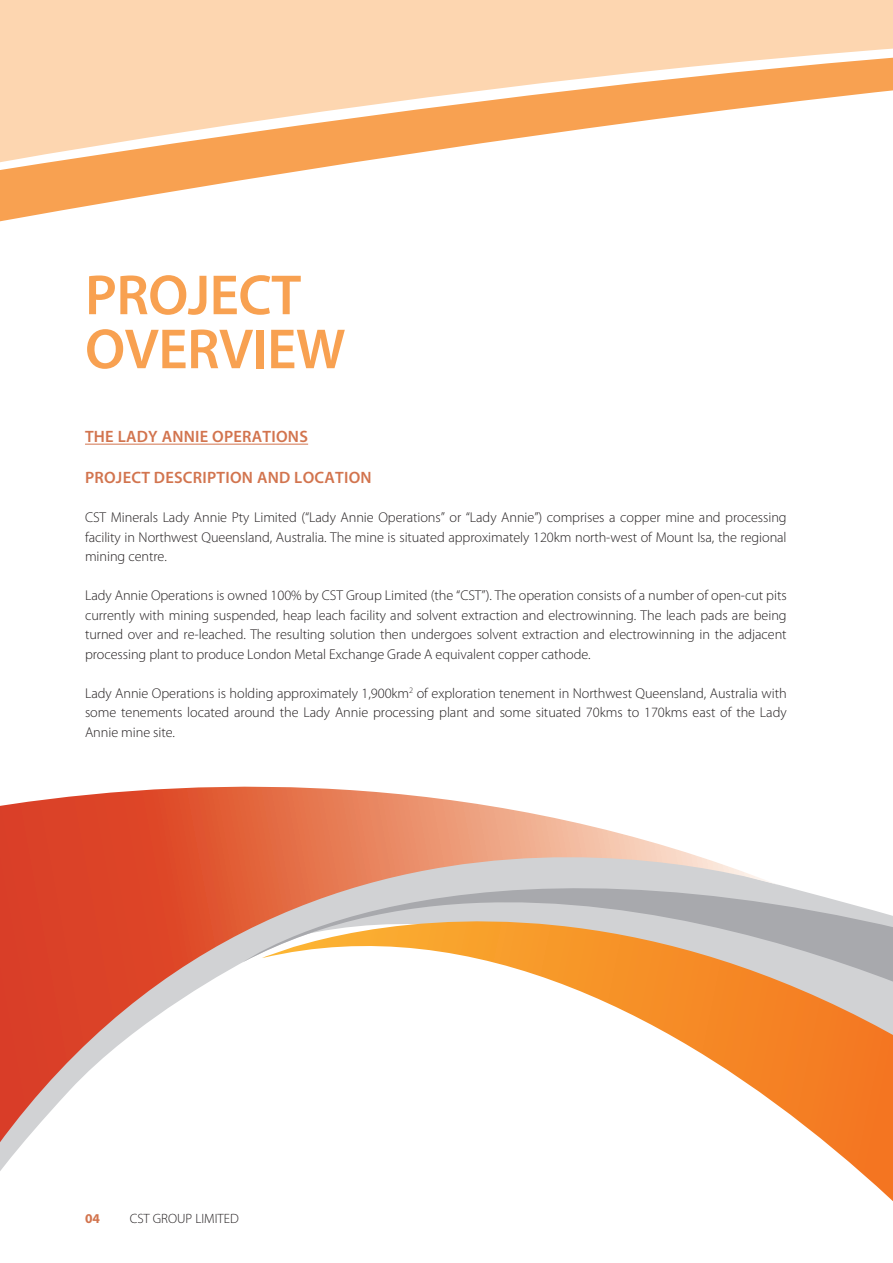
<style>
.page{position:relative;width:893px;height:1263px;background:#fff}
.page>*{position:absolute;margin:0;border:0;box-sizing:border-box;transform-origin:0 0}
.t1{font:600 57px/54px "Myriad Pro";letter-spacing:-.01em;color:#f8a151}
.t2{font:600 16.5px "Myriad Pro";letter-spacing:.015em;color:#d2744e}
.t3{font:300 14.25px/19.5px "Myriad Pro";letter-spacing:-.005em;color:#231f20;text-align:justify}
.t4{font:300 13.5px "Myriad Pro";color:#231f20}
.t5{font:700 13.5px "Myriad Pro";color:#d2744e}
</style>
<div class="page">
<svg style="left:0;top:786px;width:463px;height:385px"></svg>
<svg style="left:262px;top:802px;width:631px;height:399px"></svg>
<svg style="left:0;top:0;width:892px;height:222px"></svg>
<svg style="left:892px;top:0;width:1px;height:91px"></svg>
<hr style="left:85px;top:444px;width:223px;height:1px;background:#d2744e">
<p class="t1" style="left:85px;top:274px;width:262px">PROJECT<br>OVERVIEW</p>
<p class="t2" style="left:85px;top:430px;width:224px">THE LADY ANNIE OPERATIONS</p>
<p class="t2" style="left:85px;top:471px;width:288px">PROJECT DESCRIPTION AND LOCATION</p>
<p class="t3" style="left:85px;top:509px;width:703px">CST Minerals Lady Annie Pty Limited (“Lady Annie Operations” or “Lady Annie”) comprises a copper mine and processing facility in Northwest Queensland, Australia. The mine is situated approximately 120km north-west of Mount Isa, the regional mining centre.</p>
<p class="t3" style="left:85px;top:587px;width:703px">Lady Annie Operations is owned 100% by CST Group Limited (the “CST”). The operation consists of a number of open-cut pits currently with mining suspended, heap leach facility and solvent extraction and electrowinning. The leach pads are being turned over and re-leached. The resulting solution then undergoes solvent extraction and electrowinning in the adjacent processing plant to produce London Metal Exchange Grade A equivalent copper cathode.</p>
<p class="t3" style="left:85px;top:685px;width:703px">Lady Annie Operations is holding approximately 1,900km<sup>2</sup> of exploration tenement in Northwest Queensland, Australia with some tenements located around the Lady Annie processing plant and some situated 70kms to 170kms east of the Lady Annie mine site.</p>
<p class="t5" style="left:85px;top:1213px;width:16px">04</p>
<p class="t4" style="left:130px;top:1213px;width:111px">CST GROUP LIMITED</p>
</div>
